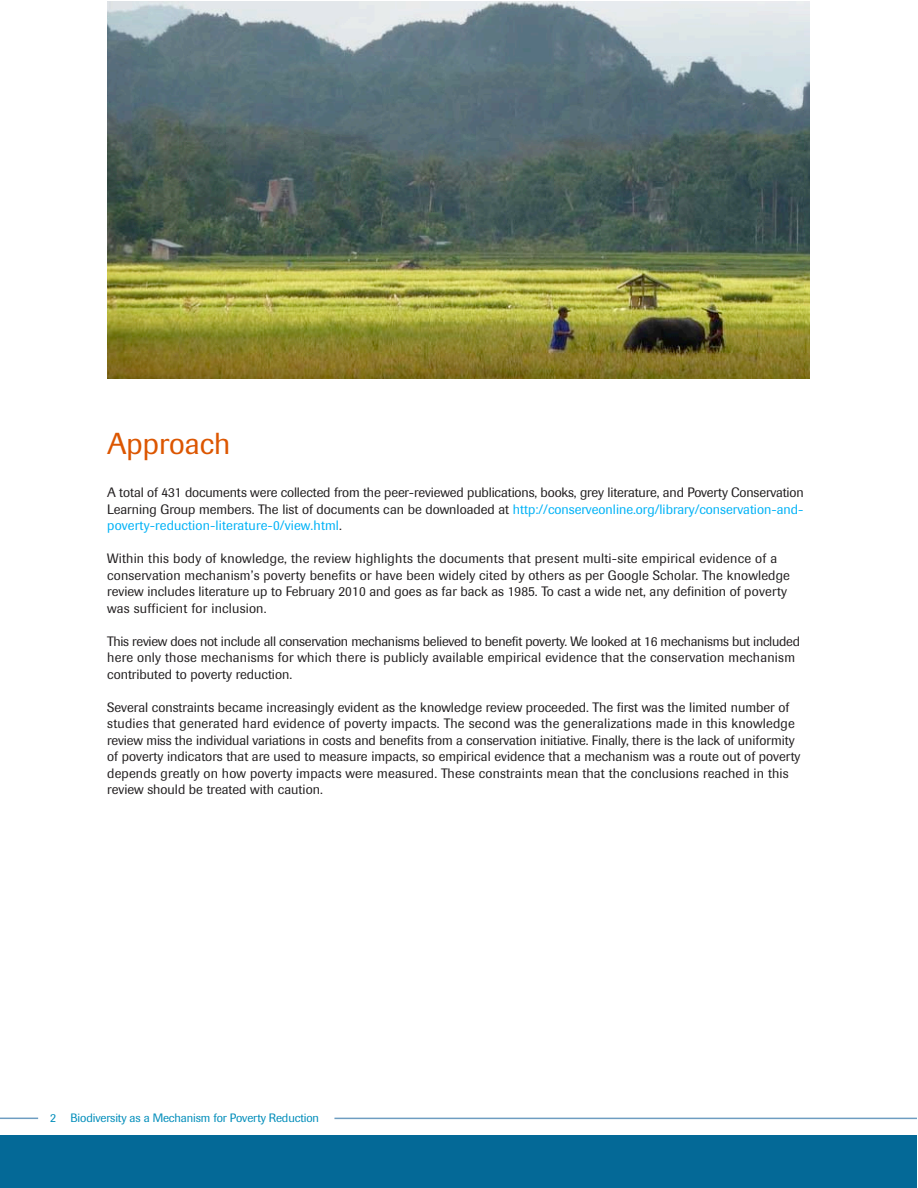
<style>
.page{position:relative;width:918px;height:1188px;background:#fff}
.page>*{position:absolute;margin:0;border:0;box-sizing:border-box;transform-origin:0 0}
.t1{font:30px "Imago";color:#dc5600}
.t2{font:13.5px/16.5px "Imago";letter-spacing:.01em;color:#232021}
.t3{font:12px "Imago";letter-spacing:-.01em;color:#008dba}
.s1{color:#00b2f6}
</style>
<div class="page">
<img style="left:107px;top:1px;width:702px;height:378px">
<hr style="left:0;top:1118px;width:38px;height:1px;background:#6e9dc1">
<hr style="left:334px;top:1118px;width:583px;height:1px;background:#6e9dc1">
<div style="left:0;top:1135px;width:917px;height:53px;background:#046997"></div>
<h1 class="t1" style="left:107px;top:433px;width:125px">Approach</h1>
<p class="t2" style="left:107px;top:486px;width:698px;text-align:justify">A total of 431 documents were collected from the peer-reviewed publications, books, grey literature, and Poverty Conservation Learning Group members. The list of documents can be downloaded at <span class="s1">http://conserveonline.org/library/conservation-and&shy;poverty-reduction-literature-0/view.html</span>.</p>
<p class="t2" style="left:107px;top:552px;width:684px">Within this body of knowledge, the review highlights the documents that present multi-site empirical evidence of a conservation mechanism’s poverty benefits or have been widely cited by others as per Google Scholar. The knowledge review includes literature up to February 2010 and goes as far back as 1985. To cast a wide net, any definition of poverty was sufficient for inclusion.</p>
<p class="t2" style="left:107px;top:634px;width:694px">This review does not include all conservation mechanisms believed to benefit poverty. We looked at 16 mechanisms but included here only those mechanisms for which there is publicly available empirical evidence that the conservation mechanism contributed to poverty reduction.</p>
<p class="t2" style="left:107px;top:700px;width:695px">Several constraints became increasingly evident as the knowledge review proceeded. The first was the limited number of studies that generated hard evidence of poverty impacts. The second was the generalizations made in this knowledge review miss the individual variations in costs and benefits from a conservation initiative. Finally, there is the lack of uniformity of poverty indicators that are used to measure impacts, so empirical evidence that a mechanism was a route out of poverty depends greatly on how poverty impacts were measured. These constraints mean that the conclusions reached in this review should be treated with caution.</p>
<p class="t3" style="left:50px;top:1113px;width:270px">2 Biodiversity as a Mechanism for Poverty Reduction</p>
</div>
